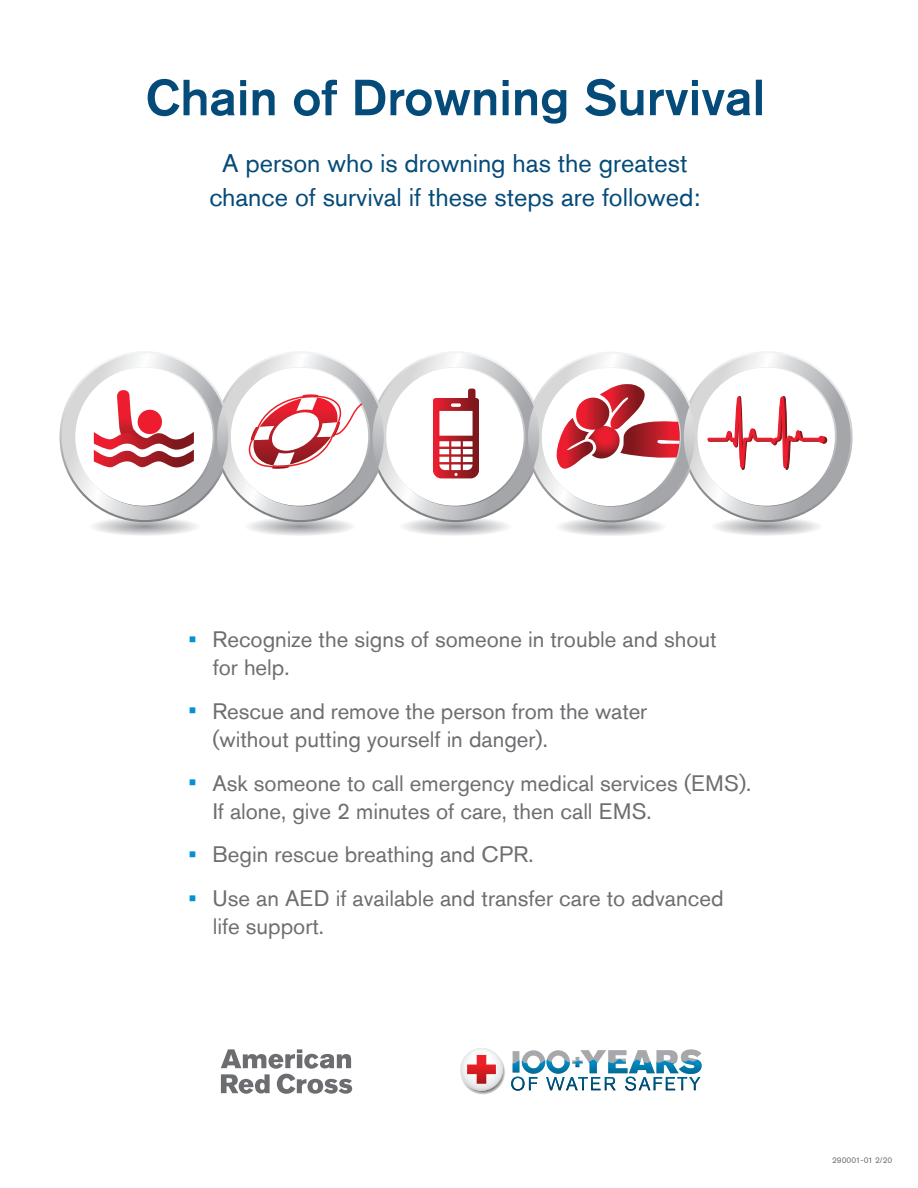
<style>
.page{position:relative;width:918px;height:1188px;background:#fff}
.page>*{position:absolute;margin:0;border:0;box-sizing:border-box;transform-origin:0 0}
.t1{font:500 50.25px "Akzidenz Grotesk Std";color:#054b79}
.t2{font:25.5px/34.3px "Akzidenz Grotesk Std";color:#054b79;text-align:center}
.t3{font:22.35px/27.9px "Akzidenz Grotesk Std";color:#6d6e71}
.t4{font:8.25px "Akzidenz Grotesk Std";color:#6c6d70}
.s1{font-size:24.75px;color:#0093d0}
</style>
<div class="page">
<svg style="left:59px;top:351px;width:794px;height:185px"></svg>
<svg style="left:221px;top:1049px;width:131px;height:45px"></svg>
<svg style="left:460px;top:1048px;width:45px;height:47px"></svg>
<svg style="left:511px;top:1049px;width:191px;height:42px"></svg>
<h1 class="t1" style="left:146px;top:67px;width:621px">Chain of Drowning Survival</h1>
<p class="t2" style="left:209px;top:145px;width:493px">A person who is drowning has the greatest chance of survival if these steps are followed:</p>
<p class="t3" style="left:213px;top:625px;width:505px;text-indent:-24px"><span class="s1">•</span> Recognize the signs of someone in trouble and shout for help.</p>
<p class="t3" style="left:212px;top:697px;width:436px;text-indent:-24px"><span class="s1">•</span> Rescue and remove the person from the water (without putting yourself in danger).</p>
<p class="t3" style="left:213px;top:769px;width:540px;text-indent:-24px"><span class="s1">•</span> Ask someone to call emergency medical services (EMS).<br>If alone, give 2 minutes of care, then call EMS.</p>
<p class="t3" style="left:189px;top:841px;width:346px"><span class="s1">•</span> Begin rescue breathing and CPR.</p>
<p class="t3" style="left:213px;top:884px;width:512px;text-indent:-24px"><span class="s1">•</span> Use an AED if available and transfer care to advanced life support.</p>
<p class="t4" style="left:832px;top:1155px;width:62px">290001-01 2/20</p>
</div>
